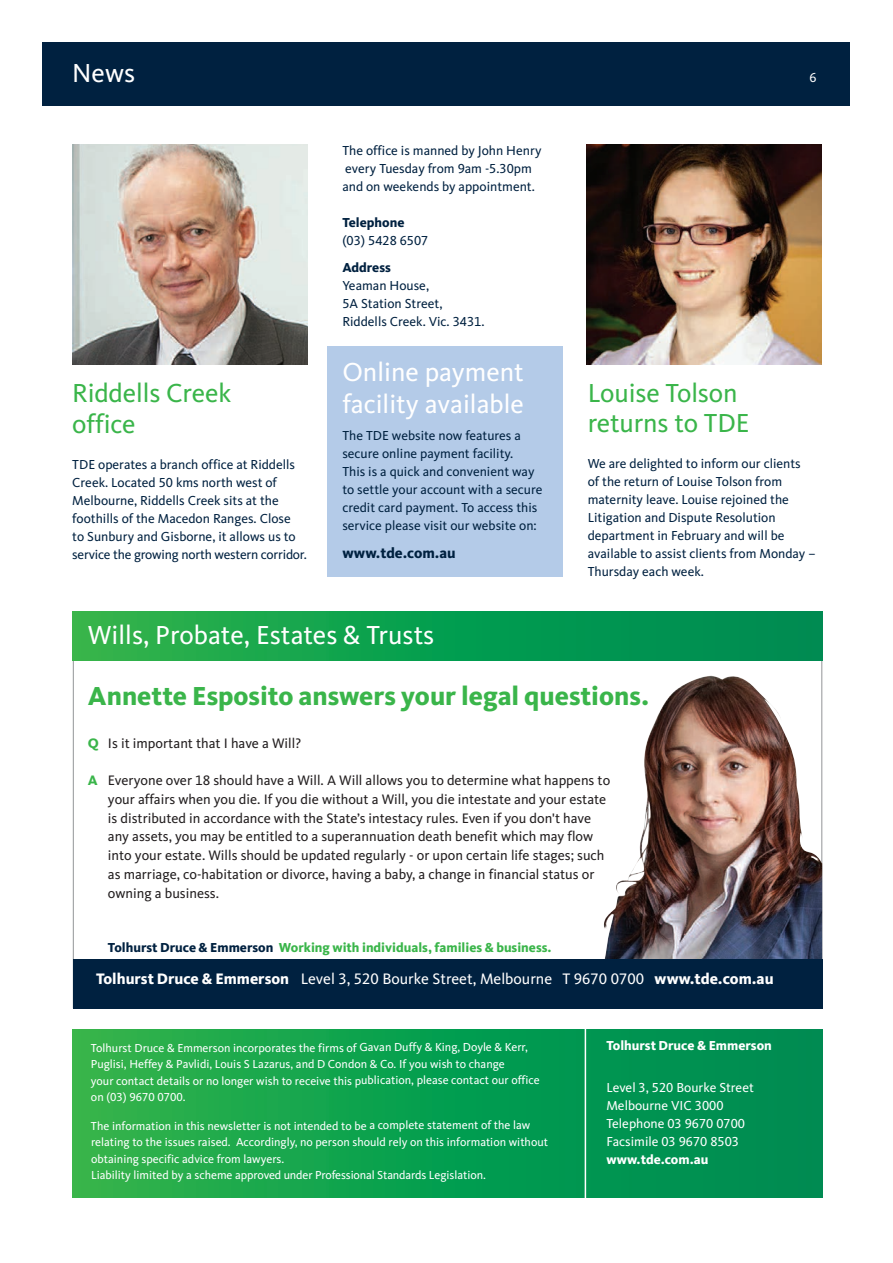
<style>
.page{position:relative;width:893px;height:1263px;background:#fff}
.page>*{position:absolute;margin:0;border:0;box-sizing:border-box;transform-origin:0 0}
.t1{font:27px/31.5px "Kievit Offc";color:#fff}
.t2{font:27px/30px "Kievit Offc";letter-spacing:-.005em;color:#3ab54a}
.t3{font:800 27px "Kievit Offc";color:#3ab54a}
.t4{font:15.75px "Kievit Offc";color:#fff}
.t5{font:800 15px "Kievit Offc";color:#002140}
.t6{font:14.25px/18.8px "Kievit Offc";color:#231f20}
.t7{font:13.5px/18px "Kievit Offc";color:#002140}
.t8{font:13.5px/18px "Kievit Offc";color:#fff}
.t9{font:800 13.5px "Kievit Offc";color:#3ab54a}
.t10{font:800 13.5px "Kievit Offc";color:#fff}
.t11{font:800 13.5px "Kievit Offc";color:#002140}
.t12{font:12px/16.6px "Kievit Offc";color:#fff}
.s1{font-weight:800;color:#3ab54a}
.s2{color:#002140}
.s3{font-weight:800}
</style>
<div class="page">
<div style="left:43px;top:43px;width:807px;height:63px;background:#002140"></div>
<div style="left:327px;top:346px;width:236px;height:231px;background:#b4cbe8"></div>
<img style="left:603px;top:675px;width:219px;height:284px">
<div style="left:73px;top:1029px;width:749px;height:168px;background:linear-gradient(to right,#2ab44b,#008953)"></div>
<hr style="left:585px;top:1017px;width:1px;height:192px;background:#fff">
<div style="left:73px;top:611px;width:749px;height:50px;background:linear-gradient(to right,#2ab44b,#008953)"></div>
<div style="left:73px;top:959px;width:749px;height:50px;background:#002140"></div>
<img style="left:587px;top:145px;width:235px;height:219px">
<img style="left:73px;top:145px;width:235px;height:219px">
<h1 class="t1" style="left:72px;top:57px;width:64px">News</h1>
<p class="t8" style="left:809px;top:68px;width:9px">6</p>
<h1 class="t2" style="left:72px;top:377px;width:161px;line-height:31.5px">Riddells Creek office</h1>
<p class="t7" style="left:72px;top:456px;width:236px">TDE operates a branch office at Riddells Creek. Located 50 kms north west of Melbourne, Riddells Creek sits at the foothills of the Macedon Ranges. Close<br>to Sunbury and Gisborne, it allows us to service the growing north western corridor.</p>
<p class="t7" style="left:342px;top:141px;width:201px">The office is manned by John Henry every Tuesday from 9am -5.30pm and on weekends by appointment.</p>
<p class="t11" style="left:342px;top:214px;width:64px">Telephone</p>
<p class="t7" style="left:342px;top:231px;width:88px">(03) 5428 6507</p>
<p class="t11" style="left:342px;top:259px;width:50px">Address</p>
<p class="t7" style="left:342px;top:276px;width:144px">Yeaman House,<br>5A Station Street,<br>Riddells Creek. Vic. 3431.</p>
<h1 class="t1" style="left:342px;top:357px;width:183px">Online payment facility available</h1>
<p class="t7" style="left:342px;top:426px;width:202px">The TDE website now features a secure online payment facility.<br>This is a quick and convenient way to settle your account with a secure credit card payment. To access this service please visit our website on:</p>
<p class="t5" style="left:342px;top:544px;width:115px">www.tde.com.au</p>
<h1 class="t1" style="left:88px;top:620px;width:348px">Wills, Probate, Estates &amp; Trusts</h1>
<h1 class="t2" style="left:588px;top:378px;width:163px">Louise Tolson returns to TDE</h1>
<p class="t7" style="left:588px;top:454px;width:229px">We are delighted to inform our clients of the return of Louise Tolson from maternity leave. Louise rejoined the Litigation and Dispute Resolution department in February and will be available to assist clients from Monday – Thursday each week.</p>
<h1 class="t3" style="left:88px;top:680px;width:563px">Annette Esposito answers your legal questions.</h1>
<p class="t6" style="left:88px;top:734px;width:215px"><span class="s1">Q</span> Is it important that I have a Will?</p>
<p class="t6" style="left:108px;top:771px;width:504px;text-indent:-20px"><span class="s1">A</span> Everyone over 18 should have a Will. A Will allows you to determine what happens to your affairs when you die. If you die without a Will, you die intestate and your estate is distributed in accordance with the State’s intestacy rules. Even if you don't have any assets, you may be entitled to a superannuation death benefit which may flow into your estate. Wills should be updated regularly - or upon certain life stages; such as marriage, co-habitation or divorce, having a baby, a change in financial status or owning a business.</p>
<p class="t9" style="left:108px;top:940px;width:445px"><span class="s2">Tolhurst Druce &amp; Emmerson</span> Working with individuals, families &amp; business.</p>
<p class="t4" style="left:96px;top:970px;width:679px"><span class="s3">Tolhurst Druce &amp; Emmerson</span> Level 3, 520 Bourke Street, Melbourne T 9670 0700 <span class="s3">www.tde.com.au</span></p>
<p class="t12" style="left:91px;top:1039px;width:450px">Tolhurst Druce &amp; Emmerson incorporates the firms of Gavan Duffy &amp; King, Doyle &amp; Kerr, Puglisi, Heffey &amp; Pavlidi, Louis S Lazarus, and D Condon &amp; Co. If you wish to change<br>your contact details or no longer wish to receive this publication, please contact our office on (03) 9670 0700.</p>
<p class="t12" style="left:91px;top:1117px;width:459px">The information in this newsletter is not intended to be a complete statement of the law relating to the issues raised. Accordingly, no person should rely on this information without obtaining specific advice from lawyers.<br>Liability limited by a scheme approved under Professional Standards Legislation.</p>
<p class="t10" style="left:606px;top:1037px;width:167px">Tolhurst Druce &amp; Emmerson</p>
<p class="t8" style="left:606px;top:1079px;width:149px">Level 3, 520 Bourke Street<br>Melbourne VIC 3000<br>Telephone 03 9670 0700<br>Facsimile 03 9670 8503</p>
<p class="t10" style="left:606px;top:1151px;width:103px">www.tde.com.au</p>
</div>
